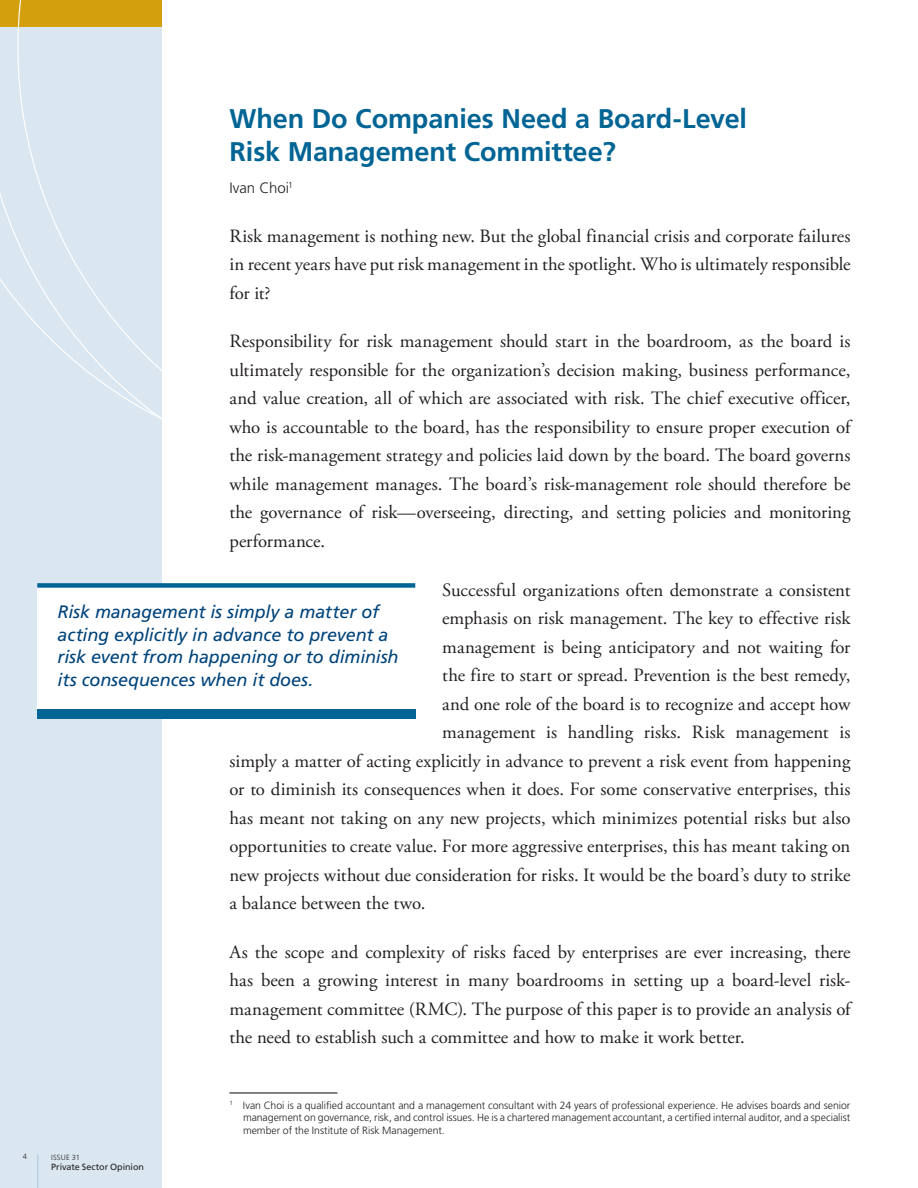
<style>
.page{position:relative;width:918px;height:1188px;background:#fff}
.page>*{position:absolute;margin:0;border:0;box-sizing:border-box;transform-origin:0 0}
.Big_Headline{font:700 27px/33px "Frutiger";letter-spacing:-.005em;color:#006494}
.Body_Copy{font:18.75px/28.5px "Adobe Garamond Pro";color:#231f20;text-align:justify}
.Outtake{font:italic 18px/22.5px "Frutiger";letter-spacing:-.01em;color:#00447b}
.BY_AUTHOR{font:300 15px "Frutiger";color:#231f20}
.FOOTNOTE{font:300 10.5px/12.6px "Frutiger";letter-spacing:-.005em;color:#231f20;text-align:justify}
.t1{font:9px "Frutiger";letter-spacing:-.005em;color:#231f20}
.t2{font:300 7.5px "Frutiger";letter-spacing:.015em;color:#231f20}
</style>
<div class="page">
<div style="left:0;top:0;width:162px;height:1188px;background:#dae7f1"></div>
<hr style="left:37px;top:1154px;width:1px;height:34px;background:#a8c8de">
<svg style="left:0;top:0;width:162px;height:420px"></svg>
<hr style="left:230px;top:1092px;width:108px;height:2px;background:#231f20">
<div style="left:37px;top:584px;width:378px;height:130px;background:#fff"></div>
<div style="left:37px;top:709px;width:378px;height:10px;background:#006494"></div>
<div style="left:37px;top:583px;width:378px;height:5px;background:#006494"></div>
<p class="t2" style="left:23px;top:1153px;width:6px">4</p>
<p class="Big_Headline" style="left:230px;top:103px;width:519px">When Do Companies Need a Board-Level<br>Risk Management Committee?</p>
<p class="BY_AUTHOR" style="left:230px;top:179px;width:65px">Ivan Choi<sup>1</sup></p>
<p class="Body_Copy" style="left:230px;top:222px;width:623px">Risk management is nothing new. But the global financial crisis and corporate failures in recent years have put risk management in the spotlight. Who is ultimately responsible for it?</p>
<p class="Body_Copy" style="left:230px;top:328px;width:623px">Responsibility for risk management should start in the boardroom, as the board is ultimately responsible for the organization’s decision making, business performance, and value creation, all of which are associated with risk. The chief executive officer, who is accountable to the board, has the responsibility to ensure proper execution of the risk-management strategy and policies laid down by the board. The board governs while management manages. The board’s risk-management role should therefore be the governance of risk—overseeing, directing, and setting policies and monitoring performance.</p>
<p class="Body_Copy" style="left:442px;top:576px;width:410px">Successful organizations often demonstrate a consistent</p>
<p class="Body_Copy" style="left:442px;top:604px;width:410px">emphasis on risk management. The key to effective risk</p>
<p class="Body_Copy" style="left:442px;top:633px;width:410px">management is being anticipatory and not waiting for</p>
<p class="Body_Copy" style="left:442px;top:661px;width:410px">the fire to start or spread. Prevention is the best remedy,</p>
<p class="Body_Copy" style="left:442px;top:690px;width:410px">and one role of the board is to recognize and accept how</p>
<p class="Body_Copy" style="left:442px;top:718px;width:410px">management is handling risks. Risk management is</p>
<p class="Body_Copy" style="left:230px;top:747px;width:622px">simply a matter of acting explicitly in advance to prevent a risk event from happening</p>
<p class="Body_Copy" style="left:230px;top:775px;width:623px">or to diminish its consequences when it does. For some conservative enterprises, this</p>
<p class="Body_Copy" style="left:230px;top:804px;width:623px">has meant not taking on any new projects, which minimizes potential risks but also</p>
<p class="Body_Copy" style="left:230px;top:832px;width:622px">opportunities to create value. For more aggressive enterprises, this has meant taking on</p>
<p class="Body_Copy" style="left:230px;top:861px;width:622px">new projects without due consideration for risks. It would be the board’s duty to strike</p>
<p class="Body_Copy" style="left:230px;top:889px;width:197px">a balance between the two.</p>
<p class="Body_Copy" style="left:230px;top:938px;width:623px">As the scope and complexity of risks faced by enterprises are ever increasing, there has been a growing interest in many boardrooms in setting up a board-level risk&shy;management committee (RMC). The purpose of this paper is to provide an analysis of the need to establish such a committee and how to make it work better.</p>
<p class="Outtake" style="left:58px;top:601px;width:343px">Risk management is simply a matter of acting explicitly in advance to prevent a risk event from happening or to diminish its consequences when it does.</p>
<p class="t2" style="left:51px;top:1153px;width:30px">ISSUE 31</p>
<p class="t1" style="left:51px;top:1162px;width:94px">Private Sector Opinion</p>
<p class="FOOTNOTE" style="left:243px;top:1099px;width:609px;text-indent:-14px"><sup>1</sup> Ivan Choi is a qualified accountant and a management consultant with 24 years of professional experience. He advises boards and senior management on governance, risk, and control issues. He is a chartered management accountant, a certified internal auditor, and a specialist member of the Institute of Risk Management.</p>
</div>
